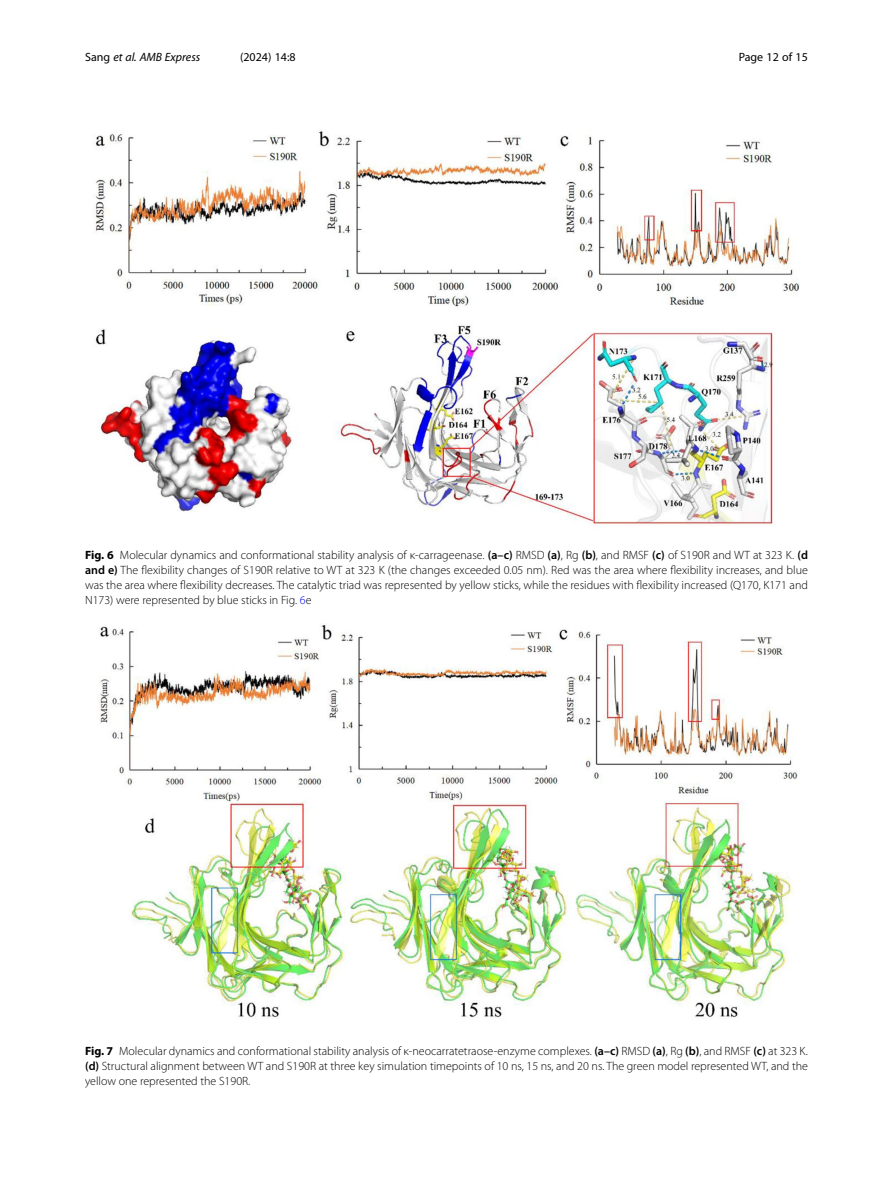
<style>
.page{position:relative;width:893px;height:1191px;background:#fff}
.page>*{position:absolute;margin:0;border:0;box-sizing:border-box;transform-origin:0 0}
.Figure_Caption{font:300 12px/15px "Myriad Pro";color:#000;text-align:justify}
.t1{font:12px "Myriad Pro";color:#000}
.t2{font:italic 12px "Myriad Pro";color:#000}
.s1{font-style:normal}
.s2{font-weight:700}
.s3{font-weight:600}
.s4{color:#00f}
</style>
<div class="page">
<img style="left:99px;top:624px;width:699px;height:394px">
<img style="left:95px;top:131px;width:704px;height:394px">
<p class="t2" style="left:85px;top:50px;width:117px"><span class="s1">Sang</span> et al. AMB Express</p>
<p class="t1" style="left:240px;top:50px;width:57px">(2024) 14:8</p>
<p class="t1" style="left:739px;top:50px;width:71px">Page 12 of 15</p>
<p class="Figure_Caption" style="left:85px;top:548px;width:724px"><span class="s2">Fig. 6</span> Molecular dynamics and conformational stability analysis of κ-carrageenase. <span class="s3">(a–c)</span> RMSD <span class="s3">(a)</span>, Rg <span class="s3">(b)</span>, and RMSF <span class="s3">(c)</span> of S190R and WT at 323 K. <span class="s3">(d and e)</span> The flexibility changes of S190R relative to WT at 323 K (the changes exceeded 0.05 nm). Red was the area where flexibility increases, and blue was the area where flexibility decreases. The catalytic triad was represented by yellow sticks, while the residues with flexibility increased (Q170, K171 and N173) were represented by blue sticks in Fig. <span class="s4">6</span>e</p>
<p class="Figure_Caption" style="left:85px;top:1044px;width:724px"><span class="s2">Fig. 7</span> Molecular dynamics and conformational stability analysis of κ-neocarratetraose-enzyme complexes. <span class="s3">(a–c)</span> RMSD <span class="s3">(a)</span>, Rg <span class="s3">(b)</span>, and RMSF <span class="s3">(c)</span> at 323 K. <span class="s3">(d)</span> Structural alignment between WT and S190R at three key simulation timepoints of 10 ns, 15 ns, and 20 ns. The green model represented WT, and the yellow one represented the S190R.</p>
</div>
